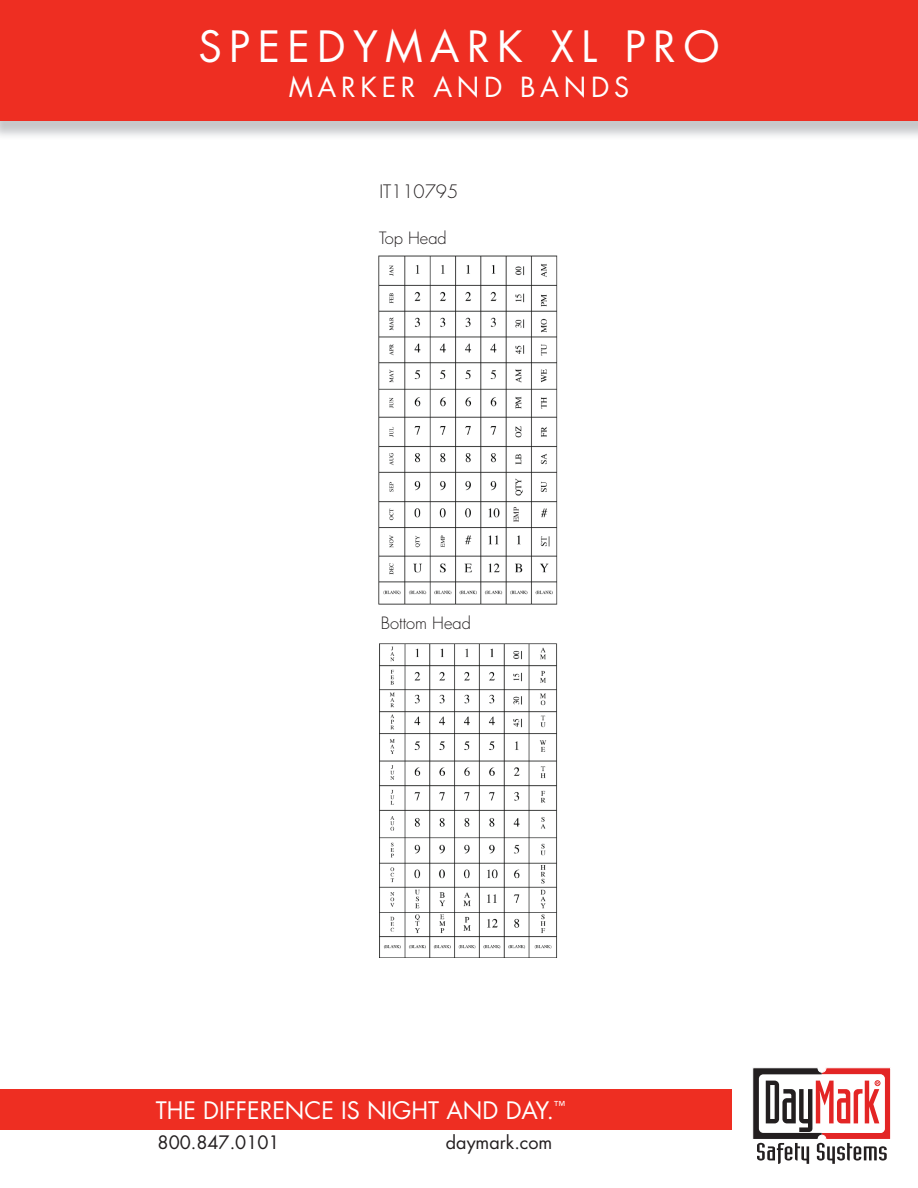
<style>
.page{position:relative;width:918px;height:1188px;background:#fff}
.page>*{position:absolute;margin:0;border:0;box-sizing:border-box;transform-origin:0 0}
.t1{font:42px "Futura Std";letter-spacing:.175em;color:#fff}
.t2{font:27px "Futura Std";letter-spacing:.175em;color:#fff}
.t3{font:23.4px "Futura Std";color:#fff}
.t4{font:18px "Futura Std";color:#231f20}
.t5{font:300 18px "Futura Std";color:#231f20}
.t6{font:300 16.5px "Futura Std";color:#231f20}
.t7{font:7.5px "Times";color:#231f20}
</style>
<div class="page">
<img style="left:379px;top:643px;width:179px;height:315px">
<img style="left:378px;top:255px;width:180px;height:350px">
<div style="left:508px;top:504px;width:19px;height:19px;background:#fff"></div>
<div style="left:0;top:1089px;width:731px;height:41px;background:#ee2e22"></div>
<svg style="left:752px;top:1067px;width:139px;height:97px"></svg>
<div style="left:0;top:0;width:918px;height:121px;background:#ee2e22"></div>
<h1 class="t1" style="left:198px;top:20px;width:523px">SPEEDYMARK XL PRO</h1>
<p class="t2" style="left:289px;top:70px;width:342px">MARKER AND BANDS</p>
<p class="t5" style="left:379px;top:181px;width:80px">IT110795</p>
<p class="t6" style="left:379px;top:228px;width:69px">Top Head</p>
<p class="t6" style="left:381px;top:613px;width:92px">Bottom Head</p>
<p class="t7" style="left:509px;top:522px;width:17px;rotate:-90deg">EMP</p>
<p class="t3" style="left:156px;top:1095px;width:411px">THE DIFFERENCE IS NIGHT AND DAY.<sup>™</sup></p>
<p class="t4" style="left:158px;top:1131px;width:123px">800.847.0101</p>
<p class="t4" style="left:446px;top:1131px;width:108px">daymark.com</p>
</div>
